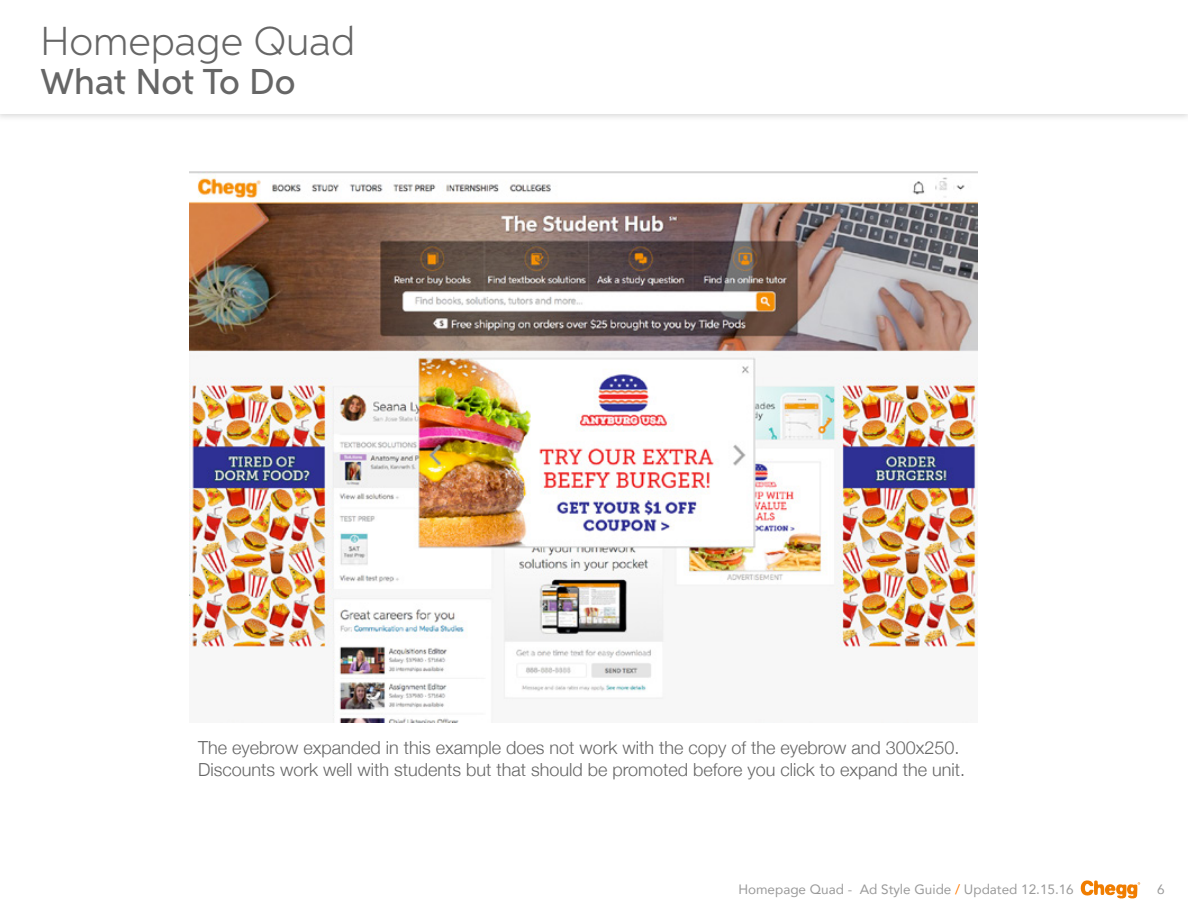
<style>
.page{position:relative;width:1188px;height:918px;background:#fff}
.page>*{position:absolute;margin:0;border:0;box-sizing:border-box;transform-origin:0 0}
.t1{font:300 40.5px "Aspira";color:#666}
.t2{font:500 36px "Aspira";letter-spacing:-.005em;color:#666}
.t3{font:300 18px/21.6px "Helvetica Neue";color:#666}
.t4{font:13.5px "Avenir";color:#999}
.s1{color:#ff7a00}
</style>
<div class="page">
<svg style="left:1080px;top:880px;width:60px;height:19px"></svg>
<div style="left:0;top:0;width:1188px;height:122px;background:#ccc;opacity:.75"></div>
<div style="left:0;top:0;width:1188px;height:114px;background:#fff"></div>
<img style="left:189px;top:171px;width:789px;height:552px">
<h1 class="t1" style="left:40px;top:17px;width:317px">Homepage Quad</h1>
<h2 class="t2" style="left:40px;top:59px;width:257px">What Not To Do</h2>
<p class="t3" style="left:198px;top:735px;width:768px">The eyebrow expanded in this example does not work with the copy of the eyebrow and 300x250.<br>Discounts work well with students but that should be promoted before you click to expand the unit.</p>
<p class="t4" style="left:738px;top:878px;width:337px">Homepage Quad - Ad Style Guide <span class="s1">/</span> Updated 12.15.16</p>
<p class="t4" style="left:1157px;top:878px;width:9px">6</p>
</div>
